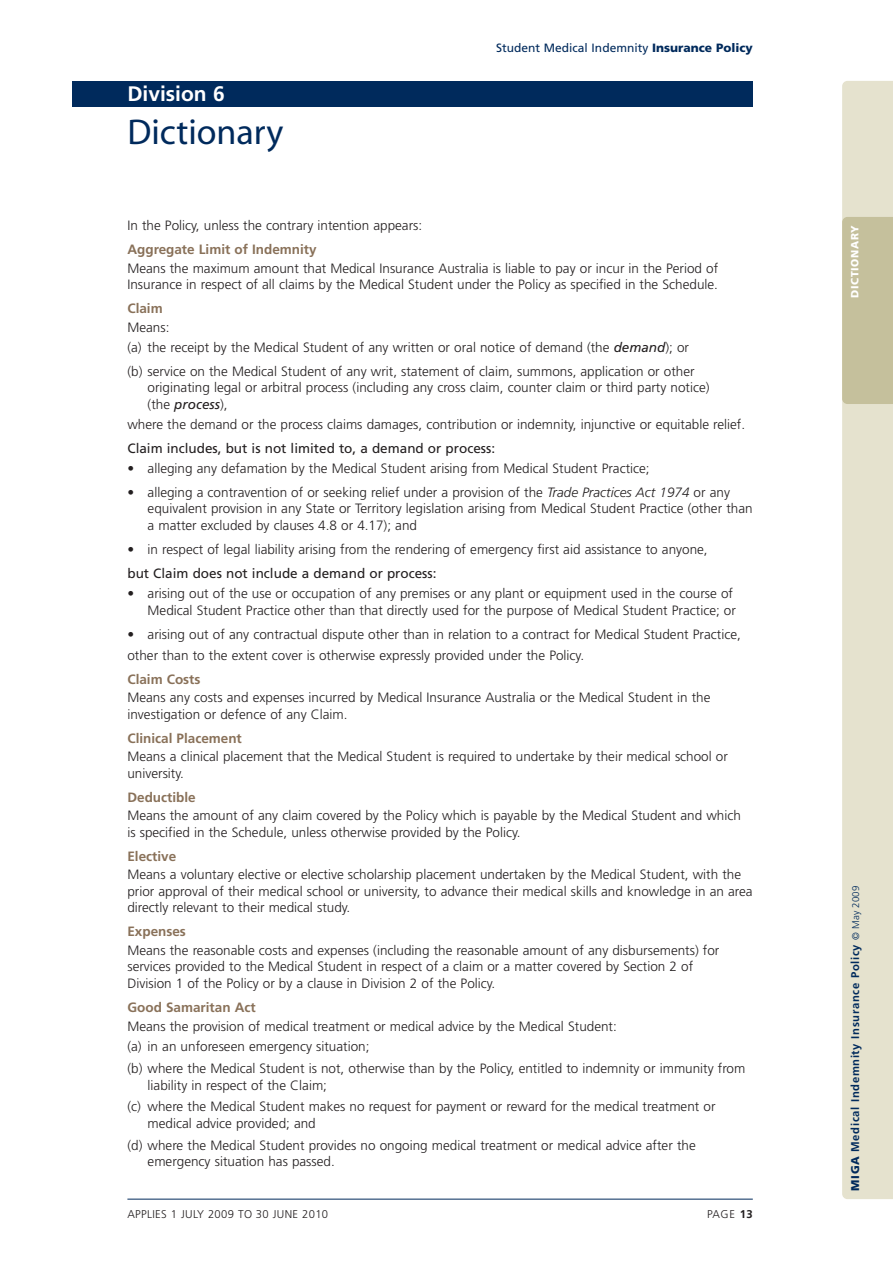
<style>
.page{position:relative;width:893px;height:1263px;background:#fff}
.page>*{position:absolute;margin:0;border:0;box-sizing:border-box;transform-origin:0 0}
.t1{font:36px "Myriad";color:#002a5c}
.t2{font:700 21px "Frutiger";color:#fff}
.t3{font:300 13.5px/16.5px "Frutiger";color:#231f20}
.t4{font:700 13.5px "Frutiger";color:#897159}
.t5{font:13.5px "Frutiger";color:#231f20}
.t6{font:12px "Frutiger";color:#002a5c}
.t7{font:700 11.25px "Frutiger";letter-spacing:.055em;color:#002a5c}
.t8{font:300 11.25px "Frutiger";letter-spacing:.03em;color:#231f20}
.t9{font:900 10.5px "Frutiger";letter-spacing:.06em;color:#fff}
.s1{font-weight:900}
.s2{font-weight:400;font-style:italic}
.s3{font-style:italic}
.s4{font-weight:700}
.s5{font-weight:300;font-size:9.75px}
</style>
<div class="page">
<hr style="left:127px;top:1199px;width:625px;height:1px;background:#002a5c">
<div style="left:842px;top:81px;width:50px;height:1118px;background:#e5e2ce"></div>
<div style="left:842px;top:217px;width:50px;height:187px;background:#c5c09c"></div>
<div style="left:72px;top:81px;width:680px;height:25px;background:#002a5c"></div>
<h2 class="t2" style="left:127px;top:85px;width:99px">Division 6</h2>
<h1 class="t1" style="left:127px;top:119px;width:158px">Dictionary</h1>
<p class="t6" style="left:496px;top:43px;width:258px">Student Medical Indemnity <span class="s1">Insurance Policy</span></p>
<p class="t3" style="left:127px;top:218px;width:296px">In the Policy, unless the contrary intention appears:</p>
<p class="t4" style="left:127px;top:244px;width:191px">Aggregate Limit of Indemnity</p>
<p class="t3" style="left:127px;top:261px;width:592px">Means the maximum amount that Medical Insurance Australia is liable to pay or incur in the Period of<br>Insurance in respect of all claims by the Medical Student under the Policy as specified in the Schedule.</p>
<p class="t4" style="left:127px;top:303px;width:37px">Claim</p>
<p class="t3" style="left:127px;top:318px;width:563px;line-height:19.6px">Means:<br>(a) the receipt by the Medical Student of any written or oral notice of demand (the <span class="s2">demand</span>); or</p>
<p class="t3" style="left:148px;top:364px;width:563px;text-indent:-20px">(b) service on the Medical Student of any writ, statement of claim, summons, application or other originating legal or arbitral process (including any cross claim, counter claim or third party notice) (the <span class="s2">process</span>),</p>
<p class="t3" style="left:127px;top:417px;width:619px">where the demand or the process claims damages, contribution or indemnity, injunctive or equitable relief.</p>
<p class="t5" style="left:127px;top:443px;width:369px">Claim includes, but is not limited to, a demand or process:</p>
<p class="t3" style="left:127px;top:461px;width:524px">• alleging any defamation by the Medical Student arising from Medical Student Practice;</p>
<p class="t3" style="left:148px;top:485px;width:606px;text-indent:-20px">• alleging a contravention of or seeking relief under a provision of the <span class="s3">Trade Practices Act 1974</span> or any equivalent provision in any State or Territory legislation arising from Medical Student Practice (other than a matter excluded by clauses 4.8 or 4.17); and</p>
<p class="t3" style="left:127px;top:542px;width:581px">• in respect of legal liability arising from the rendering of emergency first aid assistance to anyone,</p>
<p class="t5" style="left:127px;top:568px;width:310px">but Claim does not include a demand or process:</p>
<p class="t3" style="left:127px;top:587px;width:610px;text-align:right">• arising out of the use or occupation of any premises or any plant or equipment used in the course of<br>Medical Student Practice other than that directly used for the purpose of Medical Student Practice; or</p>
<p class="t3" style="left:127px;top:625px;width:615px;line-height:20.7px">• arising out of any contractual dispute other than in relation to a contract for Medical Student Practice, other than to the extent cover is otherwise expressly provided under the Policy.</p>
<p class="t4" style="left:127px;top:673px;width:75px">Claim Costs</p>
<p class="t3" style="left:127px;top:690px;width:584px">Means any costs and expenses incurred by Medical Insurance Australia or the Medical Student in the investigation or defence of any Claim.</p>
<p class="t4" style="left:127px;top:733px;width:116px">Clinical Placement</p>
<p class="t3" style="left:127px;top:749px;width:602px">Means a clinical placement that the Medical Student is required to undertake by their medical school or university.</p>
<p class="t4" style="left:127px;top:792px;width:70px">Deductible</p>
<p class="t3" style="left:127px;top:808px;width:615px">Means the amount of any claim covered by the Policy which is payable by the Medical Student and which is specified in the Schedule, unless otherwise provided by the Policy.</p>
<p class="t4" style="left:127px;top:851px;width:50px">Elective</p>
<p class="t3" style="left:127px;top:868px;width:626px">Means a voluntary elective or elective scholarship placement undertaken by the Medical Student, with the prior approval of their medical school or university, to advance their medical skills and knowledge in an area directly relevant to their medical study.</p>
<p class="t4" style="left:127px;top:926px;width:60px">Expenses</p>
<p class="t3" style="left:127px;top:943px;width:593px">Means the reasonable costs and expenses (including the reasonable amount of any disbursements) for services provided to the Medical Student in respect of a claim or a matter covered by Section 2 of<br>Division 1 of the Policy or by a clause in Division 2 of the Policy.</p>
<p class="t4" style="left:127px;top:1002px;width:130px">Good Samaritan Act</p>
<p class="t3" style="left:127px;top:1016px;width:619px;line-height:21.3px">Means the provision of medical treatment or medical advice by the Medical Student:<br>(a) in an unforeseen emergency situation;<br>(b) where the Medical Student is not, otherwise than by the Policy, entitled to indemnity or immunity from</p>
<p class="t3" style="left:127px;top:1075px;width:589px;line-height:21.8px;text-indent:20px">liability in respect of the Claim;<br>(c) where the Medical Student makes no request for payment or reward for the medical treatment or</p>
<p class="t3" style="left:127px;top:1113px;width:570px;line-height:21.8px;text-indent:20px">medical advice provided; and<br>(d) where the Medical Student provides no ongoing medical treatment or medical advice after the</p>
<p class="t3" style="left:148px;top:1154px;width:189px">emergency situation has passed.</p>
<p class="t8" style="left:127px;top:1210px;width:202px">APPLIES 1 JULY 2009 TO 30 JUNE 2010</p>
<p class="t8" style="left:707px;top:1210px;width:47px">PAGE <span class="s4">13</span></p>
<p class="t9" style="left:850px;top:298px;width:74px;rotate:-90deg">DICTIONARY</p>
<p class="t7" style="left:850px;top:1191px;width:307px;rotate:-90deg"><span class="s1">MIGA</span> Medical Indemnity Insurance Policy <span class="s5">© May 2009</span></p>
</div>
